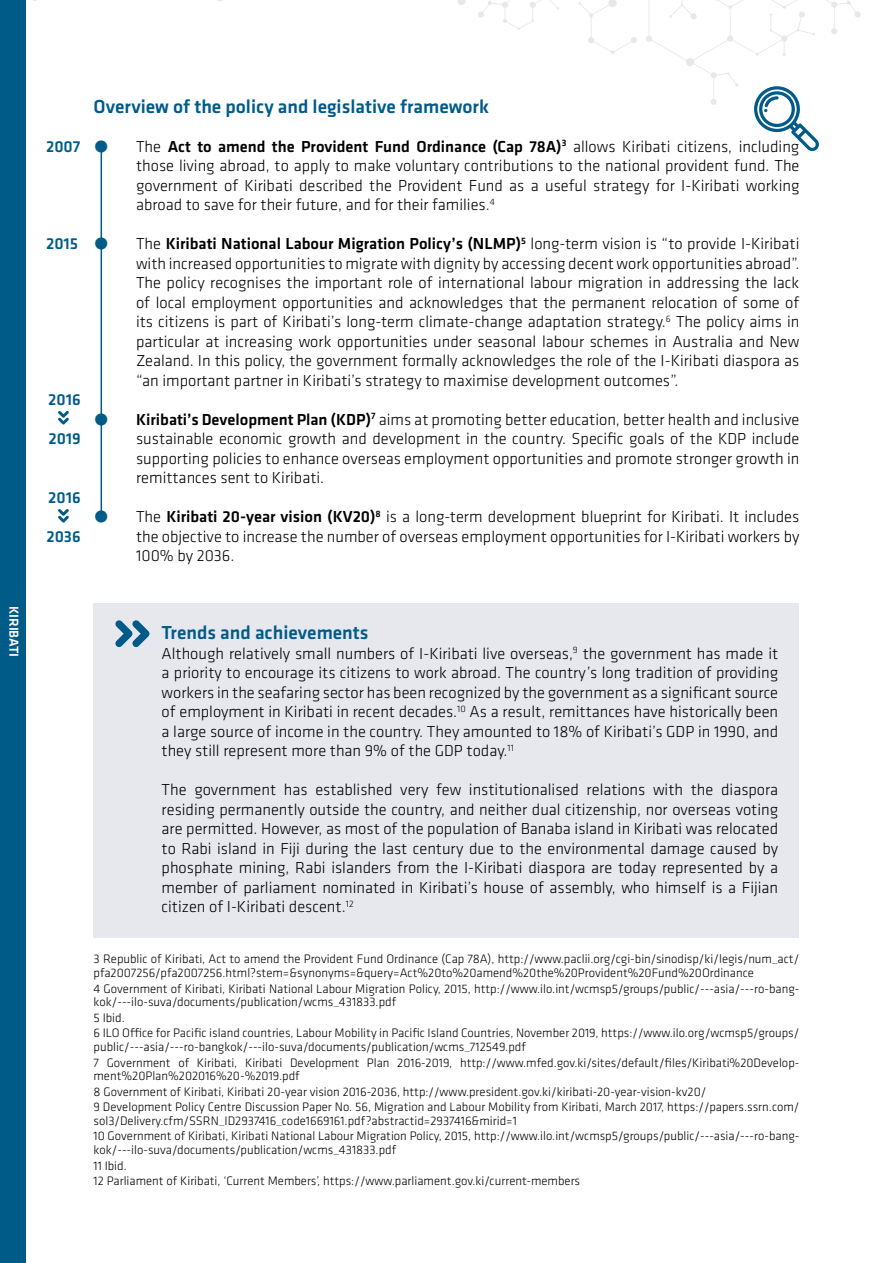
<style>
.page{position:relative;width:893px;height:1263px;background:#fff}
.page>*{position:absolute;margin:0;border:0;box-sizing:border-box;transform-origin:0 0}
.t1{font:500 19.5px "Klavika";color:#005b89}
.t2{font:300 16.5px/19.5px "Klavika";color:#000;text-align:justify}
.t3{font:500 16.5px "Klavika";color:#005b89}
.t4{font:500 13.5px "Klavika";color:#fff}
.t5{font:300 12.75px/15.6px "Klavika";color:#000}
.s1{font-weight:700;font-size:45px;color:#005b89}
.s2{font-weight:500}
</style>
<div class="page">
<div style="left:0;top:0;width:26px;height:1263px;background:#005b89"></div>
<svg style="left:578px;top:0;width:59px;height:55px"></svg>
<svg style="left:457px;top:0;width:102px;height:30px"></svg>
<hr style="left:892px;top:807px;width:1px;height:222px;background:#e7e8ee">
<div style="left:94px;top:603px;width:705px;height:62px;background:#e7e8ee"></div>
<div style="left:94px;top:625px;width:705px;height:156px;background:#e7e8ee"></div>
<div style="left:94px;top:761px;width:705px;height:176px;background:#e7e8ee"></div>
<hr style="left:101px;top:146px;width:1px;height:371px;background:#005b89">
<svg style="left:646px;top:0;width:215px;height:151px"></svg>
<svg style="left:58px;top:411px;width:11px;height:14px"></svg>
<svg style="left:58px;top:509px;width:11px;height:14px"></svg>
<svg style="left:115px;top:620px;width:35px;height:27px"></svg>
<p class="t4" style="left:23px;top:606px;width:53px;rotate:90deg">KIRIBATI</p>
<p class="t3" style="left:46px;top:135px;width:36px">2007</p>
<p class="t3" style="left:46px;top:232px;width:34px">2015</p>
<p class="t3" style="left:48px;top:388px;width:34px">2016</p>
<p class="t3" style="left:48px;top:427px;width:34px">2019</p>
<p class="t3" style="left:48px;top:486px;width:34px">2016</p>
<p class="t3" style="left:46px;top:525px;width:36px">2036</p>
<p class="t1" style="left:94px;top:93px;width:397px">Overview of the policy and legislative framework</p>
<p class="t2" style="left:136px;top:136px;width:665px;text-indent:-43px"><span class="s1">•</span> The <span class="s2">Act to amend the Provident Fund Ordinance (Cap 78A)</span><sup>3</sup> allows Kiribati citizens, including those living abroad, to apply to make voluntary contributions to the national provident fund. The government of Kiribati described the Provident Fund as a useful strategy for I-Kiribati working abroad to save for their future, and for their families.<sup>4</sup></p>
<p class="t2" style="left:136px;top:234px;width:665px;text-indent:-43px"><span class="s1">•</span> The <span class="s2">Kiribati National Labour Migration Policy’s (NLMP)</span><sup>5</sup> long-term vision is “to provide I-Kiribati with increased opportunities to migrate with dignity by accessing decent work opportunities abroad”.<br>The policy recognises the important role of international labour migration in addressing the lack of local employment opportunities and acknowledges that the permanent relocation of some of its citizens is part of Kiribati’s long-term climate-change adaptation strategy.<sup>6</sup> The policy aims in particular at increasing work opportunities under seasonal labour schemes in Australia and New Zealand. In this policy, the government formally acknowledges the role of the I-Kiribati diaspora as “an important partner in Kiribati’s strategy to maximise development outcomes”.</p>
<p class="t2" style="left:136px;top:409px;width:665px;text-indent:-43px"><span class="s1">•</span> <span class="s2">Kiribati’s Development Plan (KDP)</span><sup>7</sup> aims at promoting better education, better health and inclusive sustainable economic growth and development in the country. Specific goals of the KDP include supporting policies to enhance overseas employment opportunities and promote stronger growth in remittances sent to Kiribati.</p>
<p class="t2" style="left:136px;top:507px;width:665px;text-indent:-43px"><span class="s1">•</span> The <span class="s2">Kiribati 20-year vision (KV20)</span><sup>8</sup> is a long-term development blueprint for Kiribati. It includes the objective to increase the number of overseas employment opportunities for I-Kiribati workers by 100% by 2036.</p>
<p class="t1" style="left:162px;top:619px;width:208px">Trends and achievements</p>
<p class="t2" style="left:162px;top:643px;width:618px">Although relatively small numbers of I-Kiribati live overseas,<sup>9</sup> the government has made it a priority to encourage its citizens to work abroad. The country’s long tradition of providing workers in the seafaring sector has been recognized by the government as a significant source of employment in Kiribati in recent decades.<sup>10</sup> As a result, remittances have historically been a large source of income in the country. They amounted to 18% of Kiribati’s GDP in 1990, and they still represent more than 9% of the GDP today.<sup>11</sup></p>
<p class="t2" style="left:162px;top:780px;width:618px">The government has established very few institutionalised relations with the diaspora residing permanently outside the country, and neither dual citizenship, nor overseas voting are permitted. However, as most of the population of Banaba island in Kiribati was relocated to Rabi island in Fiji during the last century due to the environmental damage caused by phosphate mining, Rabi islanders from the I-Kiribati diaspora are today represented by a member of parliament nominated in Kiribati’s house of assembly, who himself is a Fijian citizen of I-Kiribati descent.<sup>12</sup></p>
<p class="t5" style="left:94px;top:952px;width:707px;line-height:13.5px">3 Republic of Kiribati, Act to amend the Provident Fund Ordinance (Cap 78A), http://www.paclii.org/cgi-bin/sinodisp/ki/legis/num_act/ pfa2007256/pfa2007256.html?stem=&amp;synonyms=&amp;query=Act%20to%20amend%20the%20Provident%20Fund%20Ordinance</p>
<p class="t5" style="left:94px;top:981px;width:707px;line-height:13.5px">4 Government of Kiribati, Kiribati National Labour Migration Policy, 2015, http://www.ilo.int/wcmsp5/groups/public/---asia/---ro-bang&shy;kok/---ilo-suva/documents/publication/wcms_431833.pdf</p>
<p class="t5" style="left:94px;top:1009px;width:707px">5 Ibid.<br>6 ILO Office for Pacific island countries, Labour Mobility in Pacific Island Countries, November 2019, https://www.ilo.org/wcmsp5/groups/</p>
<p class="t5" style="left:94px;top:1039px;width:707px">public/---asia/---ro-bangkok/---ilo-suva/documents/publication/wcms_712549.pdf<br>7 Government of Kiribati, Kiribati Development Plan 2016-2019, http://www.mfed.gov.ki/sites/default/files/Kiribati%20Develop-</p>
<p class="t5" style="left:94px;top:1068px;width:707px">ment%20Plan%202016%20-%2019.pdf<br>8 Government of Kiribati, Kiribati 20-year vision 2016-2036, http://www.president.gov.ki/kiribati-20-year-vision-kv20/<br>9 Development Policy Centre Discussion Paper No. 56, Migration and Labour Mobility from Kiribati, March 2017, https://papers.ssrn.com/</p>
<p class="t5" style="left:94px;top:1113px;width:707px">sol3/Delivery.cfm/SSRN_ID2937416_code1669161.pdf?abstractid=2937416&amp;mirid=1<br>10 Government of Kiribati, Kiribati National Labour Migration Policy, 2015, http://www.ilo.int/wcmsp5/groups/public/---asia/---ro-bang-</p>
<p class="t5" style="left:94px;top:1142px;width:488px">kok/---ilo-suva/documents/publication/wcms_431833.pdf<br>11 Ibid.<br>12 Parliament of Kiribati, ‘Current Members’, https://www.parliament.gov.ki/current-members</p>
</div>
